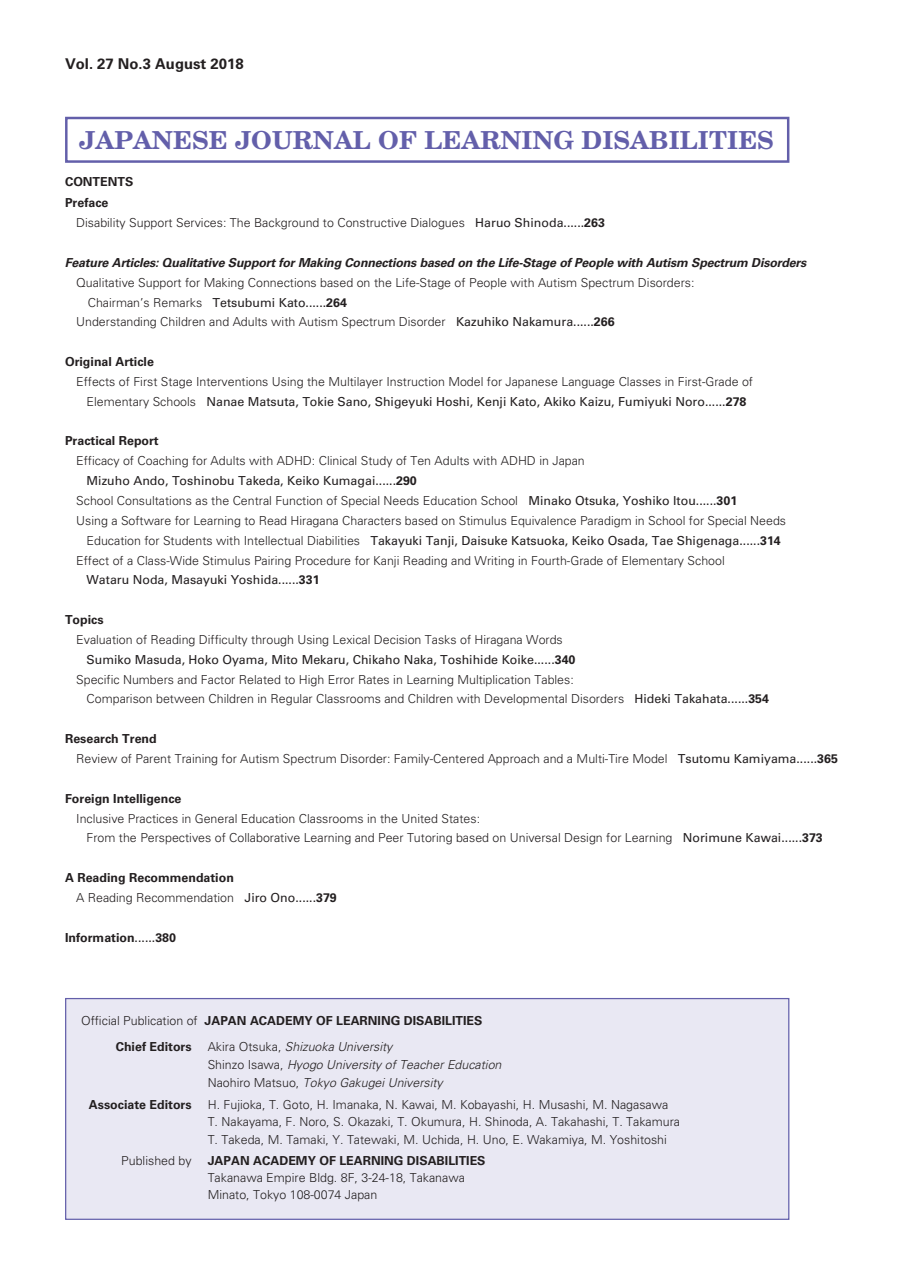
<style>
.page{position:relative;width:903px;height:1275px;background:#fff}
.page>*{position:absolute;margin:0;border:0;box-sizing:border-box;transform-origin:0 0}
.t1{font:700 24.85px "New Century Schlbk";letter-spacing:.005em;color:#635faa}
.t2{font:700 14.88px "Univers";color:#231f20}
.t3{font:300 12.42px/19.8px "Univers";color:#231f20}
.t4{font:12.42px "Univers";color:#231f20}
.t5{font:700 12.42px/21.3px "Univers";color:#231f20}
.t6{font:italic 300 12.42px "Univers";color:#231f20}
.t7{font:italic 700 12.42px "Univers";letter-spacing:-.015em;color:#231f20}
.s1{font-weight:400}
.s2{font-weight:700}
.s3{font-weight:300}
.s4{font-style:normal}
</style>
<div class="page">
<div style="left:66px;top:998px;width:723px;height:221px;background:#e9e8f3"></div>
<div style="left:65px;top:117px;width:724px;height:46px;border:2px solid #635faa"></div>
<div style="left:65px;top:998px;width:724px;height:222px;border:1px solid #635faa"></div>
<p class="t2" style="left:65px;top:55px;width:180px">Vol. 27 No.3 August 2018</p>
<h1 class="t1" style="left:79px;top:124px;width:696px">JAPANESE JOURNAL OF LEARNING DISABILITIES</h1>
<p class="t5" style="left:65px;top:171px;width:70px">CONTENTS<br>Preface</p>
<p class="t3" style="left:76px;top:213px;width:530px">Disability Support Services: The Background to Constructive Dialogues <span class="s1">Haruo Shinoda......</span><span class="s2">263</span></p>
<p class="t7" style="left:65px;top:255px;width:743px">Feature Articles: Qualitative Support for Making Connections based on the Life-Stage of People with Autism Spectrum Disorders</p>
<p class="t3" style="left:76px;top:272px;width:620px">Qualitative Support for Making Connections based on the Life-Stage of People with Autism Spectrum Disorders:</p>
<p class="t4" style="left:88px;top:295px;width:261px"><span class="s3">Chairman’s Remarks</span> Tetsubumi Kato......<span class="s2">264</span></p>
<p class="t3" style="left:76px;top:312px;width:540px">Understanding Children and Adults with Autism Spectrum Disorder <span class="s1">Kazuhiko Nakamura......</span><span class="s2">266</span></p>
<p class="t5" style="left:65px;top:351px;width:90px">Original Article</p>
<p class="t3" style="left:76px;top:372px;width:678px;text-align:center">Effects of First Stage Interventions Using the Multilayer Instruction Model for Japanese Language Classes in First-Grade of<br>Elementary Schools <span class="s1">Nanae Matsuta, Tokie Sano, Shigeyuki Hoshi, Kenji Kato, Akiko Kaizu, Fumiyuki Noro......</span><span class="s2">278</span></p>
<p class="t5" style="left:65px;top:430px;width:95px">Practical Report</p>
<p class="t3" style="left:76px;top:451px;width:510px">Efficacy of Coaching for Adults with ADHD: Clinical Study of Ten Adults with ADHD in Japan</p>
<p class="t4" style="left:87px;top:473px;width:332px">Mizuho Ando, Toshinobu Takeda, Keiko Kumagai......<span class="s2">290</span></p>
<p class="t3" style="left:76px;top:491px;width:663px">School Consultations as the Central Function of Special Needs Education School <span class="s1">Minako Otsuka, Yoshiko Itou......</span><span class="s2">301</span></p>
<p class="t3" style="left:76px;top:511px;width:711px">Using a Software for Learning to Read Hiragana Characters based on Stimulus Equivalence Paradigm in School for Special Needs</p>
<p class="t4" style="left:87px;top:533px;width:696px"><span class="s3">Education for Students with Intellectual Diabilities</span> Takayuki Tanji, Daisuke Katsuoka, Keiko Osada, Tae Shigenaga......<span class="s2">314</span></p>
<p class="t3" style="left:76px;top:550px;width:650px">Effect of a Class-Wide Stimulus Pairing Procedure for Kanji Reading and Writing in Fourth-Grade of Elementary School</p>
<p class="t4" style="left:87px;top:573px;width:235px">Wataru Noda, Masayuki Yoshida......<span class="s2">331</span></p>
<p class="t5" style="left:65px;top:609px;width:40px">Topics</p>
<p class="t3" style="left:76px;top:630px;width:488px">Evaluation of Reading Difficulty through Using Lexical Decision Tasks of Hiragana Words</p>
<p class="t4" style="left:87px;top:652px;width:490px">Sumiko Masuda, Hoko Oyama, Mito Mekaru, Chikaho Naka, Toshihide Koike......<span class="s2">340</span></p>
<p class="t3" style="left:76px;top:669px;width:499px">Specific Numbers and Factor Related to High Error Rates in Learning Multiplication Tables:</p>
<p class="t3" style="left:87px;top:689px;width:684px">Comparison between Children in Regular Classrooms and Children with Developmental Disorders <span class="s1">Hideki Takahata......</span><span class="s2">354</span></p>
<p class="t3" style="left:76px;top:729px;width:763px;text-indent:-11px"><span class="s2">Research Trend<br></span>Review of Parent Training for Autism Spectrum Disorder: Family-Centered Approach and a Multi-Tire Model <span class="s1">Tsutomu Kamiyama......</span><span class="s2">365</span></p>
<p class="t5" style="left:65px;top:788px;width:118px">Foreign Intelligence</p>
<p class="t3" style="left:87px;top:808px;width:738px;text-indent:-10px">Inclusive Practices in General Education Classrooms in the United States:<br>From the Perspectives of Collaborative Learning and Peer Tutoring based on Universal Design for Learning <span class="s1">Norimune Kawai......</span><span class="s2">373</span></p>
<p class="t5" style="left:76px;top:868px;width:262px;line-height:19.8px;text-indent:-11px">A Reading Recommendation<br><span class="s3">A Reading Recommendation</span> <span class="s1">Jiro Ono......</span>379</p>
<p class="t5" style="left:65px;top:927px;width:112px">Information<span class="s1">......</span>380</p>
<p class="t5" style="left:116px;top:1008px;width:368px;line-height:26.1px;text-indent:-35px"><span class="s3">Official Publication of</span> JAPAN ACADEMY OF LEARNING DISABILITIES<br>Chief Editors</p>
<p class="t6" style="left:208px;top:1039px;width:186px"><span class="s4">Akira Otsuka,</span> Shizuoka University</p>
<p class="t6" style="left:208px;top:1075px;width:237px"><span class="s4">Naohiro Matsuo,</span> Tokyo Gakugei University</p>
<p class="t6" style="left:208px;top:1057px;width:295px"><span class="s4">Shinzo Isawa,</span> Hyogo University of Teacher Education</p>
<p class="t5" style="left:89px;top:1094px;width:104px">Associate Editors</p>
<p class="t3" style="left:208px;top:1096px;width:474px;line-height:17.5px">H. Fujioka, T. Goto, H. Imanaka, N. Kawai, M. Kobayashi, H. Musashi, M. Nagasawa<br>T. Nakayama, F. Noro, S. Okazaki, T. Okumura, H. Shinoda, A. Takahashi, T. Takamura<br>T. Takeda, M. Tamaki, Y. Tatewaki, M. Uchida, H. Uno, E. Wakamiya, M. Yoshitoshi</p>
<p class="t3" style="left:121px;top:1150px;width:72px">Published by</p>
<p class="t5" style="left:208px;top:1150px;width:279px">JAPAN ACADEMY OF LEARNING DISABILITIES</p>
<p class="t3" style="left:208px;top:1169px;width:259px;line-height:17.3px">Takanawa Empire Bldg. 8F, 3-24-18, Takanawa<br>Minato, Tokyo 108-0074 Japan</p>
</div>
